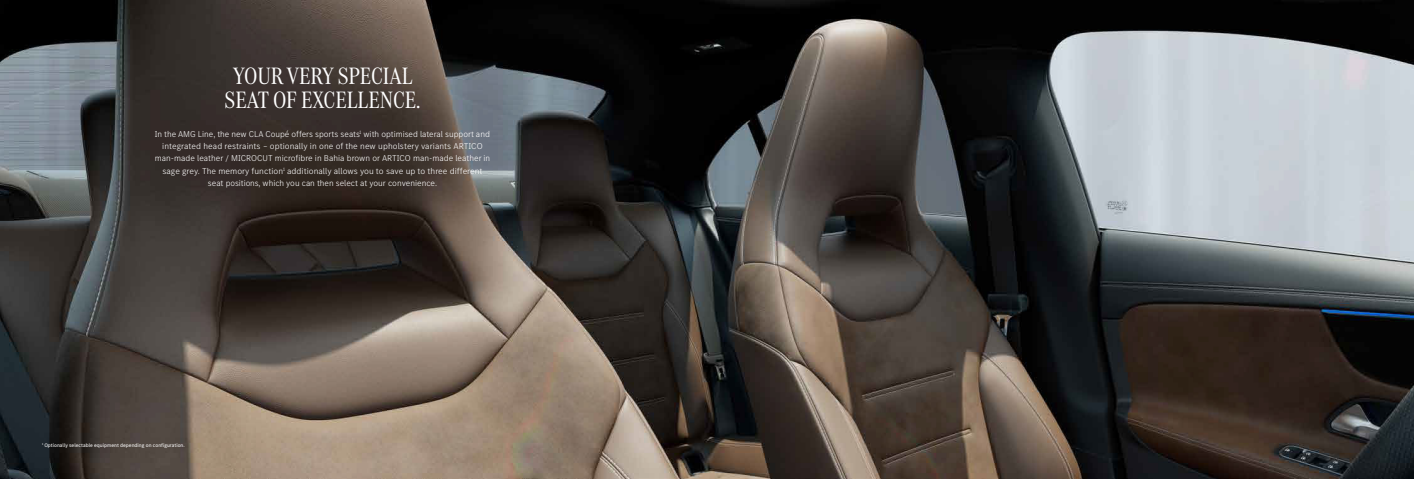
<style>
.page{position:relative;width:1414px;height:479px;background:#fff}
.page>*{position:absolute;margin:0;border:0;box-sizing:border-box;transform-origin:0 0}
.t1{font:24.5px/24.5px "MB Corpo A Title Cond";color:#fff;text-align:center}
.t2{font:300 8.75px/12.4px "MB Corpo S Text";color:#fff;text-align:center}
.t3{font:5.25px "MB Corpo S Text";color:#fff}
</style>
<div class="page">
<img style="left:0;top:0;width:1414px;height:479px">
<h1 class="t1" style="left:225px;top:62px;width:197px">YOUR VERY SPECIAL<br>SEAT OF EXCELLENCE.</h1>
<p class="t2" style="left:155px;top:127px;width:337px">In the AMG Line, the new CLA Coupé offers sports seats<sup>1</sup> with optimised lateral support and integrated head restraints – optionally in one of the new upholstery variants ARTICO man-made leather / MICROCUT microfibre in Bahia brown or ARTICO man-made leather in sage grey. The memory function<sup>1</sup> additionally allows you to save up to three different seat positions, which you can then select at your convenience.</p>
<p class="t3" style="left:42px;top:441px;width:144px"><sup>1</sup> Optionally selectable equipment depending on configuration.</p>
</div>
